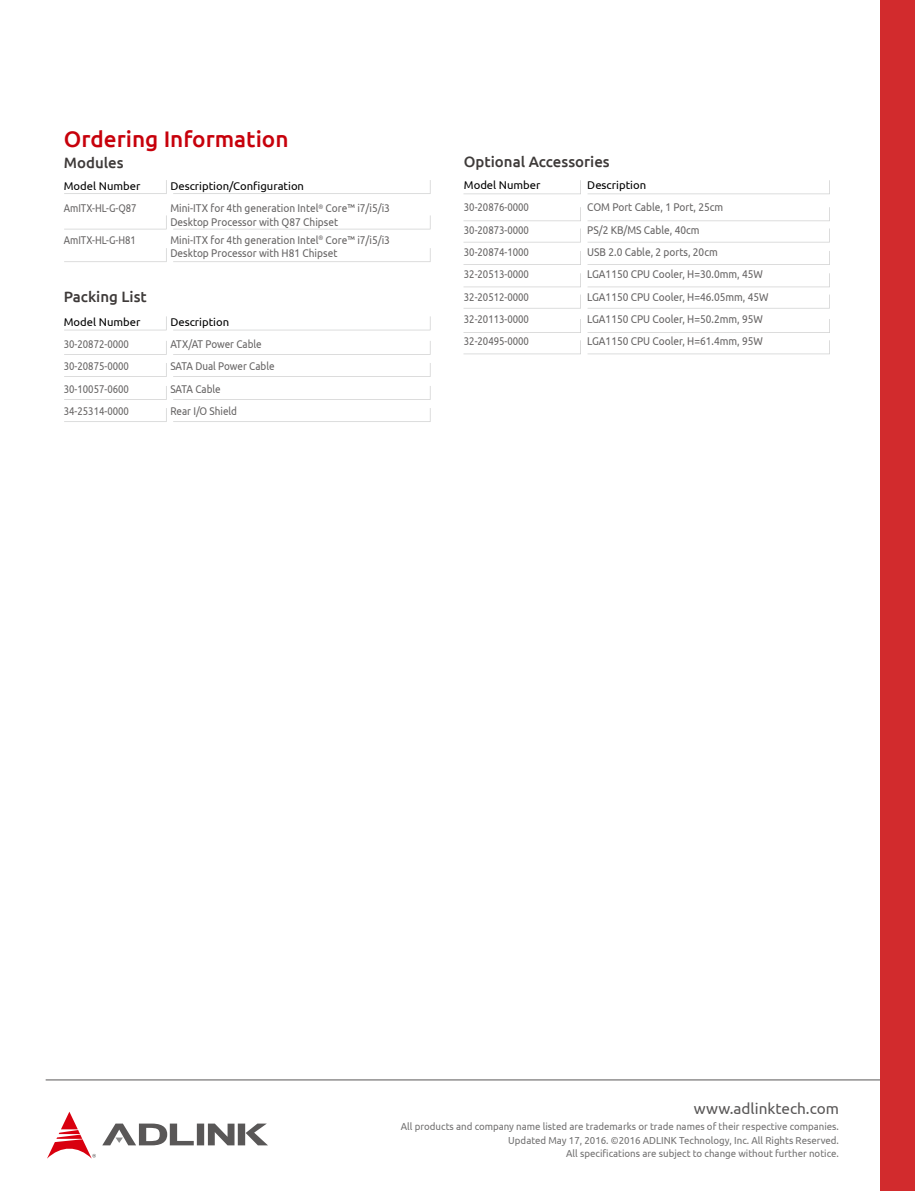
<style>
.page{position:relative;width:915px;height:1191px;background:#fff}
.page>*{position:absolute;margin:0;border:0;box-sizing:border-box;transform-origin:0 0}
.t1{font:500 22.5px "Ubuntu";color:#c7000b}
.t2{font:15.3px "Ubuntu";color:#595757}
.t3{font:500 15px "Ubuntu";color:#3e3a39}
.t4{font:11.25px/13.5px "Ubuntu";color:#666464;scale:.9 1}
.t5{font:11.25px "Ubuntu";color:#666464;scale:.85 1}
.t6{font:11.25px "Ubuntu";color:#000}
.t7{font:11.25px "Ubuntu";color:#666464;scale:.88 1}
.t8{font:10.2px/13.5px "Ubuntu";color:#727171;text-align:right;scale:.95 1}
</style>
<div class="page">
<hr style="left:46px;top:1079px;width:834px;height:1px;background:#595757">
<svg style="left:102px;top:1123px;width:166px;height:22px"></svg>
<svg style="left:47px;top:1111px;width:49px;height:47px"></svg>
<div style="left:880px;top:0;width:34px;height:1191px;background:#d22b2d"></div>
<svg style="left:64px;top:193px;width:102px;height:1px"></svg>
<svg style="left:173px;top:193px;width:257px;height:1px"></svg>
<svg style="left:64px;top:228px;width:102px;height:1px"></svg>
<svg style="left:173px;top:228px;width:257px;height:1px"></svg>
<svg style="left:64px;top:261px;width:102px;height:1px"></svg>
<svg style="left:173px;top:261px;width:257px;height:1px"></svg>
<svg style="left:64px;top:354px;width:102px;height:1px"></svg>
<svg style="left:173px;top:354px;width:257px;height:1px"></svg>
<svg style="left:64px;top:329px;width:102px;height:1px"></svg>
<svg style="left:173px;top:329px;width:257px;height:1px"></svg>
<svg style="left:64px;top:376px;width:102px;height:1px"></svg>
<svg style="left:173px;top:376px;width:257px;height:1px"></svg>
<svg style="left:64px;top:399px;width:102px;height:1px"></svg>
<svg style="left:173px;top:399px;width:257px;height:1px"></svg>
<svg style="left:64px;top:421px;width:102px;height:1px"></svg>
<svg style="left:173px;top:421px;width:257px;height:1px"></svg>
<svg style="left:463px;top:193px;width:117px;height:1px"></svg>
<svg style="left:587px;top:193px;width:242px;height:1px"></svg>
<svg style="left:463px;top:220px;width:117px;height:1px"></svg>
<svg style="left:587px;top:220px;width:242px;height:1px"></svg>
<svg style="left:464px;top:241px;width:116px;height:1px"></svg>
<svg style="left:588px;top:241px;width:241px;height:1px"></svg>
<svg style="left:463px;top:264px;width:117px;height:1px"></svg>
<svg style="left:587px;top:264px;width:242px;height:1px"></svg>
<svg style="left:463px;top:286px;width:117px;height:1px"></svg>
<svg style="left:588px;top:286px;width:241px;height:1px"></svg>
<svg style="left:463px;top:332px;width:117px;height:1px"></svg>
<svg style="left:587px;top:332px;width:242px;height:1px"></svg>
<svg style="left:463px;top:353px;width:117px;height:1px"></svg>
<svg style="left:588px;top:353px;width:241px;height:1px"></svg>
<h1 class="t1" style="left:64px;top:124px;width:226px">Ordering Information</h1>
<h3 class="t3" style="left:64px;top:153px;width:61px">Modules</h3>
<p class="t6" style="left:64px;top:179px;width:78px">Model Number</p>
<p class="t6" style="left:170px;top:179px;width:135px">Description/Configuration</p>
<p class="t5" style="left:64px;top:202px;width:87px">AmITX-HL-G-Q87</p>
<p class="t4" style="left:170px;top:201px;width:245px">Mini-ITX for 4th generation Intel<sup>®</sup> Core™ i7/i5/i3<br>Desktop Processor with Q87 Chipset</p>
<p class="t5" style="left:64px;top:233px;width:86px">AmITX-HL-G-H81</p>
<p class="t4" style="left:170px;top:233px;width:245px">Mini-ITX for 4th generation Intel<sup>®</sup> Core™ i7/i5/i3<br>Desktop Processor with H81 Chipset</p>
<h3 class="t3" style="left:64px;top:287px;width:84px">Packing List</h3>
<p class="t6" style="left:64px;top:315px;width:78px">Model Number</p>
<p class="t6" style="left:170px;top:315px;width:60px">Description</p>
<p class="t5" style="left:64px;top:337px;width:78px">30-20872-0000</p>
<p class="t7" style="left:170px;top:337px;width:105px">ATX/AT Power Cable</p>
<p class="t5" style="left:64px;top:359px;width:78px">30-20875-0000</p>
<p class="t7" style="left:170px;top:359px;width:120px">SATA Dual Power Cable</p>
<p class="t5" style="left:64px;top:382px;width:78px">30-10057-0600</p>
<p class="t7" style="left:170px;top:382px;width:59px">SATA Cable</p>
<p class="t5" style="left:64px;top:404px;width:78px">34-25314-0000</p>
<p class="t7" style="left:170px;top:404px;width:77px">Rear I/O Shield</p>
<h3 class="t3" style="left:463px;top:152px;width:147px">Optional Accessories</h3>
<p class="t6" style="left:463px;top:178px;width:78px">Model Number</p>
<p class="t6" style="left:587px;top:178px;width:60px">Description</p>
<p class="t5" style="left:463px;top:201px;width:78px">30-20876-0000</p>
<p class="t4" style="left:587px;top:200px;width:152px">COM Port Cable, 1 Port, 25cm</p>
<p class="t5" style="left:463px;top:223px;width:78px">30-20873-0000</p>
<p class="t4" style="left:587px;top:223px;width:126px">PS/2 KB/MS Cable, 40cm</p>
<p class="t5" style="left:463px;top:245px;width:78px">30-20874-1000</p>
<p class="t4" style="left:587px;top:245px;width:146px">USB 2.0 Cable, 2 ports, 20cm</p>
<p class="t5" style="left:463px;top:267px;width:78px">32-20513-0000</p>
<p class="t4" style="left:587px;top:267px;width:196px">LGA1150 CPU Cooler, H=30.0mm, 45W</p>
<p class="t5" style="left:463px;top:290px;width:78px">32-20512-0000</p>
<p class="t4" style="left:587px;top:289px;width:203px">LGA1150 CPU Cooler, H=46.05mm, 45W</p>
<p class="t5" style="left:463px;top:312px;width:78px">32-20113-0000</p>
<p class="t4" style="left:587px;top:312px;width:196px">LGA1150 CPU Cooler, H=50.2mm, 95W</p>
<p class="t5" style="left:463px;top:334px;width:78px">32-20495-0000</p>
<p class="t4" style="left:587px;top:334px;width:196px">LGA1150 CPU Cooler, H=61.4mm, 95W</p>
<h2 class="t2" style="left:693px;top:1098px;width:146px">www.adlinktech.com</h2>
<p class="t8" style="left:400px;top:1119px;width:462px">All products and company name listed are trademarks or trade names of their respective companies.<br>Updated May 17, 2016. ©2016 ADLINK Technology, Inc. All Rights Reserved.<br>All specifications are subject to change without further notice.</p>
</div>
